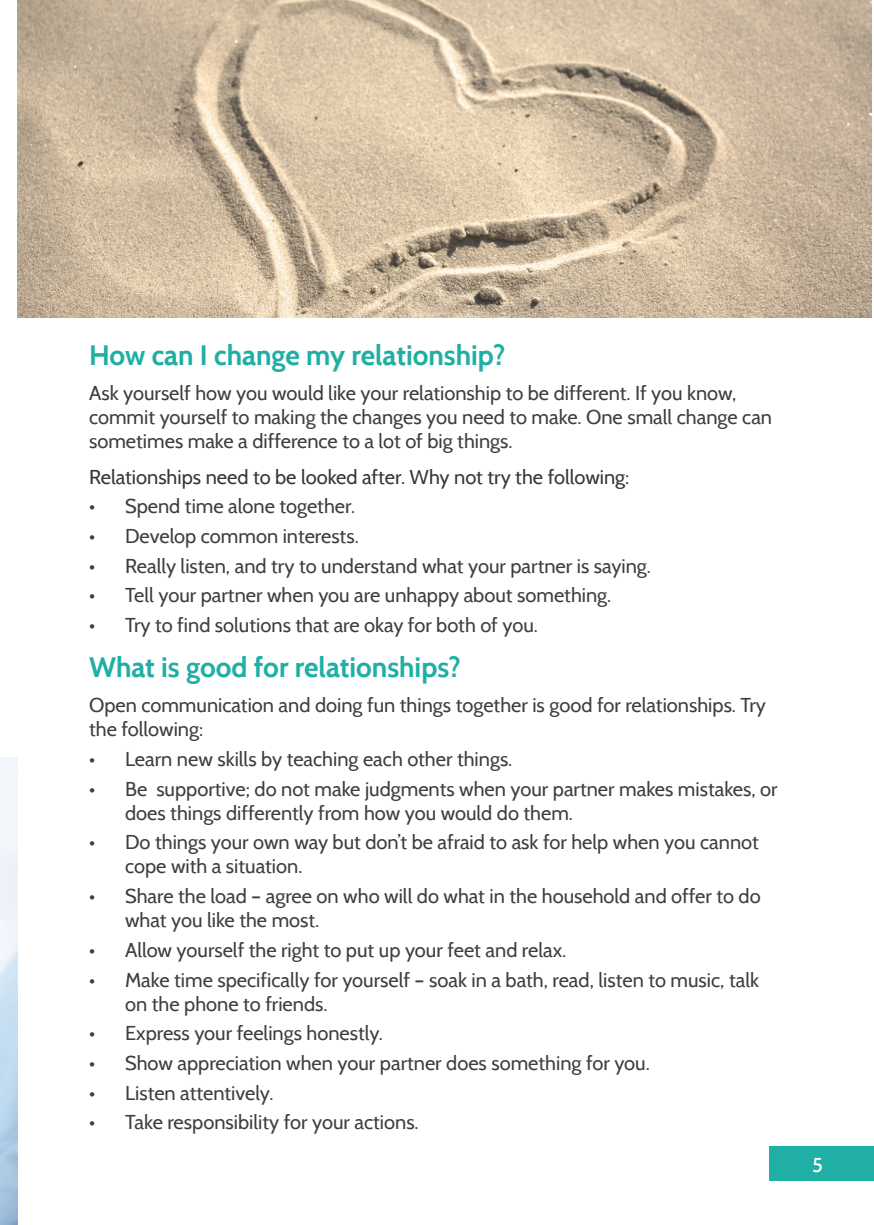
<style>
.page{position:relative;width:874px;height:1225px;background:#fff}
.page>*{position:absolute;margin:0;border:0;box-sizing:border-box;transform-origin:0 0}
.t1{font:700 28px "Cabin";color:#1fafa4}
.t2{font:20px/24px "Cabin";color:#3e3e3f}
.t3{font:20px "Cabin";color:#373536}
.t4{font:500 20px "Cabin";color:#fff}
</style>
<div class="page">
<div style="left:768px;top:1147px;width:105px;height:34px;background:#1fafa4"></div>
<img style="left:17px;top:0;width:854px;height:317px">
<h1 class="t1" style="left:89px;top:338px;width:417px">How can I change my relationship?</h1>
<p class="t2" style="left:89px;top:381px;width:684px">Ask yourself how you would like your relationship to be different. If you know, commit yourself to making the changes you need to make. One small change can sometimes make a difference to a lot of big things.</p>
<p class="t3" style="left:89px;top:464px;width:541px">Relationships need to be looked after. Why not try the following:</p>
<p class="t2" style="left:89px;top:494px;width:267px">• Spend time alone together.</p>
<p class="t2" style="left:89px;top:524px;width:271px">• Develop common interests.</p>
<p class="t2" style="left:89px;top:553px;width:563px">• Really listen, and try to understand what your partner is saying.</p>
<p class="t2" style="left:89px;top:583px;width:523px">• Tell your partner when you are unhappy about something.</p>
<p class="t2" style="left:89px;top:613px;width:450px">• Try to find solutions that are okay for both of you.</p>
<h1 class="t1" style="left:89px;top:650px;width:373px">What is good for relationships?</h1>
<p class="t2" style="left:89px;top:693px;width:678px">Open communication and doing fun things together is good for relationships. Try the following:</p>
<p class="t2" style="left:89px;top:747px;width:424px">• Learn new skills by teaching each other things.</p>
<p class="t2" style="left:125px;top:776px;width:653px;text-indent:-36px">• Be supportive; do not make judgments when your partner makes mistakes, or does things differently from how you would do them.</p>
<p class="t2" style="left:125px;top:830px;width:635px;text-indent:-36px">• Do things your own way but don’t be afraid to ask for help when you cannot cope with a situation.</p>
<p class="t2" style="left:125px;top:884px;width:636px;text-indent:-36px">• Share the load – agree on who will do what in the household and offer to do what you like the most.</p>
<p class="t2" style="left:89px;top:937px;width:478px">• Allow yourself the right to put up your feet and relax.</p>
<p class="t2" style="left:125px;top:967px;width:635px;text-indent:-36px">• Make time specifically for yourself – soak in a bath, read, listen to music, talk on the phone to friends.</p>
<p class="t2" style="left:89px;top:1021px;width:295px">• Express your feelings honestly.</p>
<p class="t2" style="left:89px;top:1050px;width:562px">• Show appreciation when your partner does something for you.</p>
<p class="t2" style="left:89px;top:1080px;width:186px">• Listen attentively.</p>
<p class="t2" style="left:89px;top:1110px;width:331px">• Take responsibility for your actions.</p>
<p class="t4" style="left:811px;top:1152px;width:12px">5</p>
</div>
